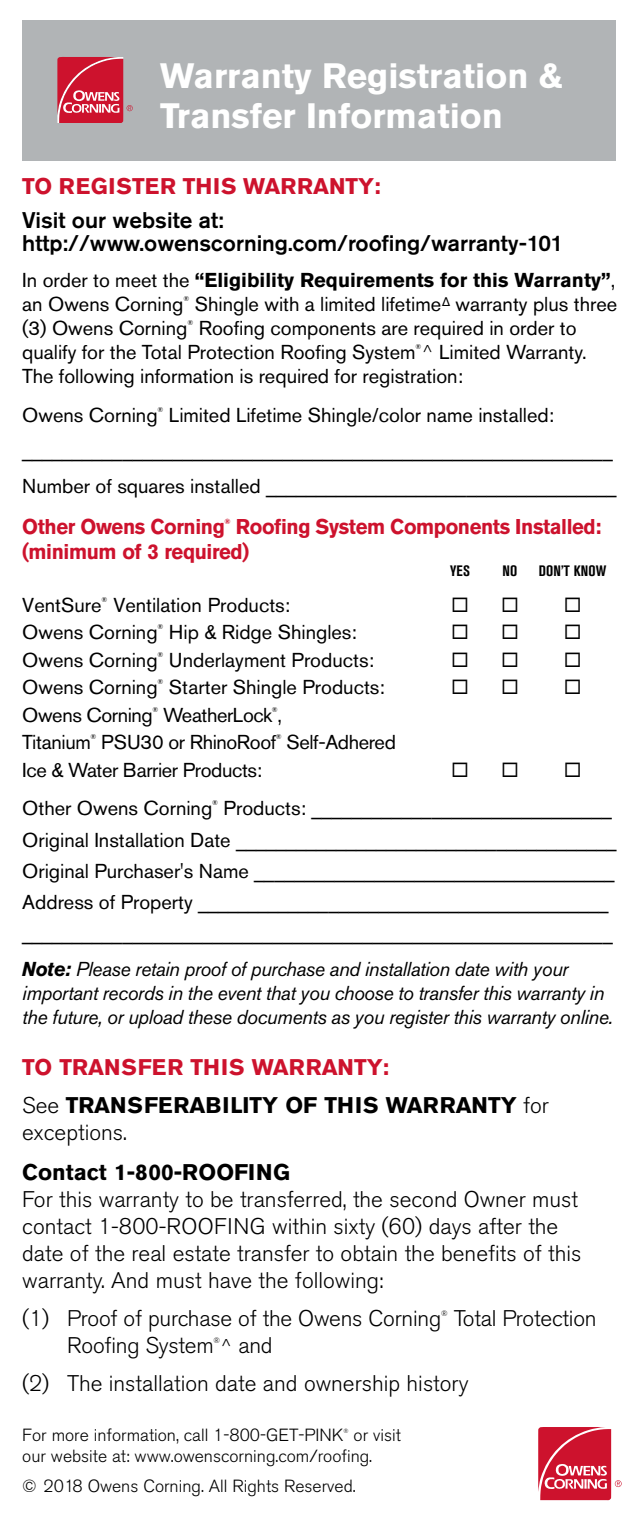
<style>
.page{position:relative;width:639px;height:1530px;background:#fff}
.page>*{position:absolute;margin:0;border:0;box-sizing:border-box;transform-origin:0 0}
.t1{font:700 35px/40px "Akzidenz Grotesk Pro";color:#fff}
.t2{font:300 22.5px/27px "Akzidenz Grotesk Pro";color:#000}
.t3{font:700 22.5px/38.2px "Akzidenz Grotesk Pro";color:#000}
.t4{font:500 22.5px/22.5px "Akzidenz Grotesk Pro";color:#000}
.t5{font:700 22.5px "Akzidenz Grotesk Pro";color:#cd122d}
.t6{font:700 21.25px/25px "Akzidenz Grotesk Pro";letter-spacing:-.02em;color:#cd122d;scale:.95 1}
.t7{font:20px/31.2px "Akzidenz Grotesk Pro";color:#000}
.t8{font:italic 20px/24px "Akzidenz Grotesk Pro";letter-spacing:-.02em;color:#000}
.t9{font:20px "Akzidenz Grotesk Pro";letter-spacing:-.02em;color:#000}
.t10{font:700 20px/24px "Akzidenz Grotesk Pro";color:#000}
.t11{font:300 17.5px/21px "Akzidenz Grotesk Pro";color:#000}
.t12{font:700 condensed 15px "Akzidenz Grotesk Pro";letter-spacing:.01em;color:#000}
.t13{font:300 8px "Akzidenz Grotesk Pro";color:#000}
.t14{font:700 7.5px "Akzidenz Grotesk Pro";color:#cd122d}
.t15{font:7px "Akzidenz Grotesk Pro";color:#000}
.t16{font:300 6.25px "Akzidenz Grotesk Pro";color:#000}
.s1{font-weight:400}
.s2{font-weight:300;font-size:17px}
.s3{font-weight:700}
.s4{color:#cd122d}
.s5{font-weight:300}
.s6{font-size:17px}
</style>
<div class="page">
<div style="left:22px;top:20px;width:593px;height:140px;background:#b1b4b6"></div>
<svg style="left:538px;top:1427px;width:83px;height:73px"></svg>
<svg style="left:57px;top:57px;width:76px;height:66px"></svg>
<h1 class="t1" style="left:160px;top:55px;width:404px">Warranty Registration &amp;<br>Transfer Information</h1>
<p class="t5" style="left:22px;top:172px;width:360px">TO REGISTER THIS WARRANTY:</p>
<p class="t4" style="left:22px;top:209px;width:542px">Visit our website at: http://www.owenscorning.com/roofing/warranty-101</p>
<p class="t10" style="left:22px;top:268px;width:594px"><span class="s1">In order to meet the</span> “Eligibility Requirements for this Warranty”<span class="s1">, an Owens Corning</span></p>
<p class="t15" style="left:183px;top:294px;width:7px">®</p>
<p class="t7" style="left:195px;top:289px;width:424px">Shingle with a limited lifetime<sup>Δ</sup> warranty plus three</p>
<p class="t7" style="left:22px;top:313px;width:167px">(3) Owens Corning</p>
<p class="t15" style="left:187px;top:318px;width:7px">®</p>
<p class="t7" style="left:22px;top:316px;width:566px;line-height:24px;text-indent:176px">Roofing components are required in order to qualify for the Total Protection Roofing System <span class="s2">^</span> Limited Warranty.</p>
<p class="t15" style="left:415px;top:342px;width:7px">®</p>
<p class="t7" style="left:22px;top:357px;width:442px;line-height:39px">The following information is required for registration:<br>Owens Corning</p>
<p class="t15" style="left:158px;top:405px;width:7px">®</p>
<p class="t7" style="left:22px;top:398px;width:595px;line-height:35.2px;text-indent:147px">Limited Lifetime Shingle/color name installed: ___________________________________________________________<br>Number of squares installed ___________________________________</p>
<p class="t6" style="left:22px;top:514px;width:215px">Other Owens Corning</p>
<p class="t14" style="left:224px;top:516px;width:8px">®</p>
<p class="t6" style="left:22px;top:514px;width:611px;text-indent:214px">Roofing System Components Installed: (minimum of 3 required)</p>
<p class="t12" style="left:450px;top:562px;width:21px">YES</p>
<p class="t12" style="left:502px;top:562px;width:16px">NO</p>
<p class="t12" style="left:538px;top:562px;width:69px">DON’T KNOW</p>
<p class="t7" style="left:22px;top:589px;width:81px">VentSure</p>
<p class="t15" style="left:101px;top:595px;width:7px">®</p>
<p class="t7" style="left:113px;top:589px;width:178px">Ventilation Products:</p>
<p class="t7" style="left:22px;top:616px;width:137px">Owens Corning</p>
<p class="t15" style="left:158px;top:622px;width:7px">®</p>
<p class="t7" style="left:169px;top:616px;width:189px">Hip &amp; Ridge Shingles:</p>
<p class="t7" style="left:22px;top:644px;width:137px">Owens Corning</p>
<p class="t15" style="left:158px;top:650px;width:7px">®</p>
<p class="t7" style="left:169px;top:644px;width:207px">Underlayment Products:</p>
<p class="t7" style="left:22px;top:671px;width:137px">Owens Corning</p>
<p class="t15" style="left:158px;top:677px;width:7px">®</p>
<p class="t7" style="left:169px;top:671px;width:217px">Starter Shingle Products:</p>
<p class="t9" style="left:22px;top:702px;width:132px">Owens Corning</p>
<p class="t15" style="left:152px;top:705px;width:7px">®</p>
<p class="t9" style="left:163px;top:702px;width:120px">WeatherLock ,</p>
<p class="t15" style="left:272px;top:705px;width:7px">®</p>
<p class="t9" style="left:22px;top:729px;width:70px">Titanium</p>
<p class="t15" style="left:90px;top:732px;width:7px">®</p>
<p class="t9" style="left:101px;top:729px;width:176px">PSU30 or RhinoRoof</p>
<p class="t15" style="left:276px;top:732px;width:7px">®</p>
<p class="t9" style="left:286px;top:729px;width:111px">Self-Adhered</p>
<p class="t9" style="left:22px;top:757px;width:241px">Ice &amp; Water Barrier Products:</p>
<p class="t7" style="left:22px;top:793px;width:191px">Other Owens Corning</p>
<p class="t15" style="left:212px;top:798px;width:7px">®</p>
<p class="t7" style="left:22px;top:793px;width:595px;text-indent:201px">Products: ______________________________ Original Installation Date ______________________________________ Original Purchaser's Name ____________________________________ Address of Property _________________________________________ ___________________________________________________________</p>
<p class="t8" style="left:22px;top:956px;width:592px"><span class="s3">Note:</span> Please retain proof of purchase and installation date with your important records in the event that you choose to transfer this warranty in the future, or upload these documents as you register this warranty online.</p>
<p class="t3" style="left:22px;top:1047px;width:528px"><span class="s4">TO TRANSFER THIS WARRANTY:<br></span><span class="s5">See</span> TRANSFERABILITY OF THIS WARRANTY <span class="s5">for</span></p>
<p class="t2" style="left:22px;top:1119px;width:106px">exceptions.</p>
<p class="t3" style="left:22px;top:1153px;width:269px">Contact 1-800-ROOFING</p>
<p class="t2" style="left:22px;top:1186px;width:560px">For this warranty to be transferred, the second Owner must contact 1-800-ROOFING within sixty (60) days after the date of the real estate transfer to obtain the benefits of this warranty. And must have the following:</p>
<p class="t2" style="left:22px;top:1305px;width:420px">(1) Proof of purchase of the Owens Corning</p>
<p class="t13" style="left:441px;top:1308px;width:8px">®</p>
<p class="t2" style="left:453px;top:1305px;width:144px">Total Protection</p>
<p class="t2" style="left:22px;top:1326px;width:447px;line-height:38.2px;text-indent:45px">Roofing System<sup>®</sup><span class="s6">^</span> and<br>(2) The installation date and ownership history</p>
<p class="t11" style="left:22px;top:1424px;width:323px">For more information, call 1-800-GET-PINK</p>
<p class="t16" style="left:343px;top:1427px;width:7px">®</p>
<p class="t11" style="left:22px;top:1424px;width:380px;text-indent:331px">or visit our website at: www.owenscorning.com/roofing.</p>
<p class="t11" style="left:22px;top:1475px;width:335px">© 2018 Owens Corning. All Rights Reserved.</p>
</div>
